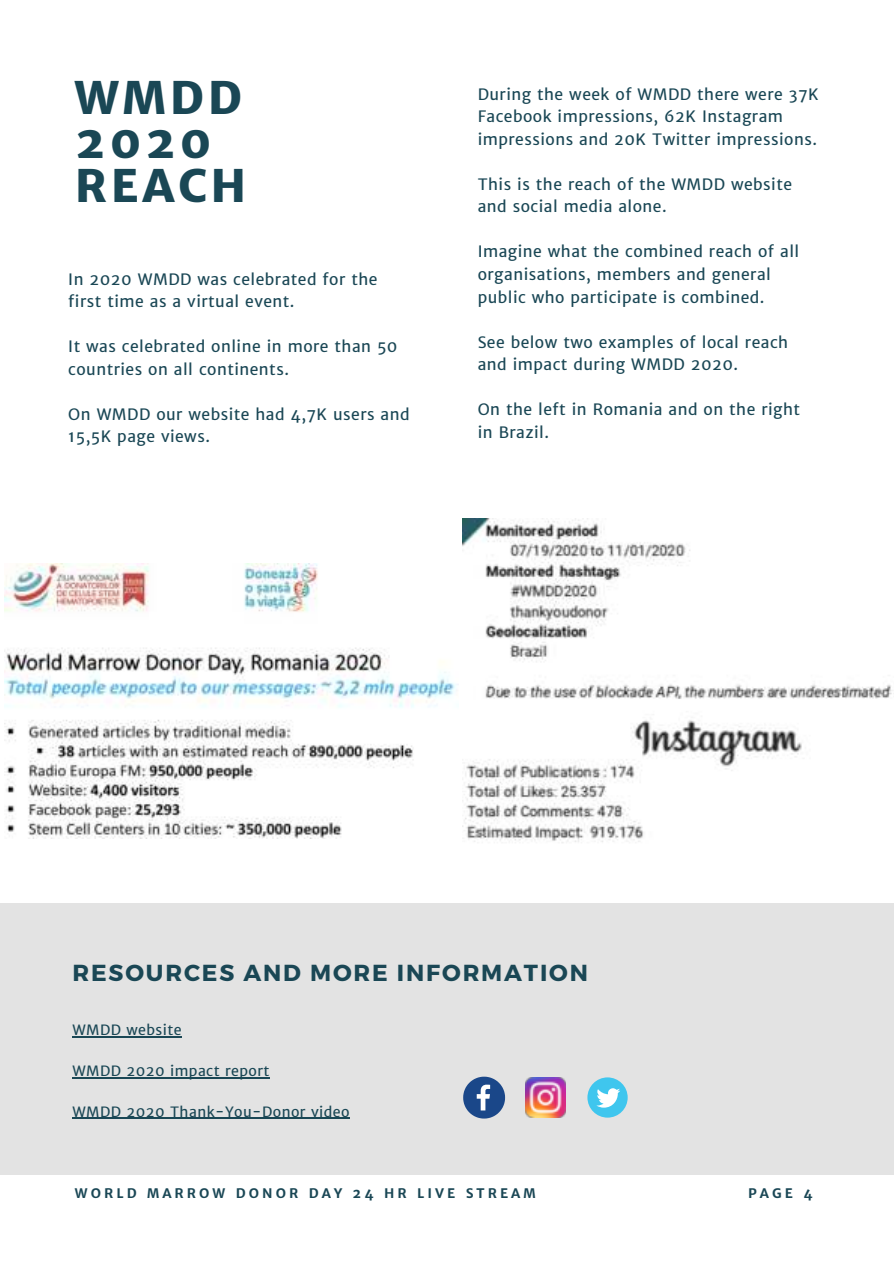
<style>
.page{position:relative;width:894px;height:1264px;background:#fff}
.page>*{position:absolute;margin:0;border:0;box-sizing:border-box;transform-origin:0 0}
.t1{font:800 45px/44px "Merriweather Sans";letter-spacing:.08em;color:#1a4755}
.t2{font:700 23.25px "Montserrat";letter-spacing:.08em;color:#1a4755}
.t3{font:15.75px/22.5px "Merriweather Sans";letter-spacing:.03em;color:#1a4755}
.t4{font:14.25px "Merriweather Sans";letter-spacing:.03em;color:#1a4755}
.t5{font:700 13.2px "Merriweather Sans";letter-spacing:.23em;color:#1a4755}
</style>
<div class="page">
<div style="left:0;top:903px;width:893px;height:271px;background:#e3e3e3"></div>
<hr style="left:72px;top:1036px;width:110px;height:1px;background:#1a4755">
<hr style="left:72px;top:1077px;width:198px;height:1px;background:#1a4755">
<hr style="left:72px;top:1117px;width:278px;height:1px;background:#1a4755">
<svg style="left:463px;top:1076px;width:42px;height:42px"></svg>
<img style="left:525px;top:1077px;width:40px;height:40px">
<div style="left:587px;top:1077px;width:40px;height:40px;background:#3fc6ee;border-radius:50%"></div>
<svg style="left:596px;top:1088px;width:24px;height:19px"></svg>
<img style="left:462px;top:519px;width:431px;height:324px">
<img style="left:4px;top:563px;width:454px;height:275px">
<h1 class="t1" style="left:75px;top:75px;width:173px">WMDD<br>2020<br>REACH</h1>
<p class="t3" style="left:68px;top:267px;width:310px">In 2020 WMDD was celebrated for the first time as a virtual event.</p>
<p class="t3" style="left:68px;top:335px;width:331px">It was celebrated online in more than 50 countries on all continents.</p>
<p class="t3" style="left:68px;top:403px;width:343px">On WMDD our website had 4,7K users and<br>15,5K page views.</p>
<p class="t3" style="left:477px;top:83px;width:342px">During the week of WMDD there were 37K<br>Facebook impressions, 62K Instagram impressions and 20K Twitter impressions.</p>
<p class="t3" style="left:477px;top:173px;width:316px">This is the reach of the WMDD website and social media alone.</p>
<p class="t3" style="left:477px;top:240px;width:323px">Imagine what the combined reach of all organisations, members and general public who participate is combined.</p>
<p class="t3" style="left:477px;top:330px;width:312px">See below two examples of local reach and impact during WMDD 2020.</p>
<p class="t3" style="left:477px;top:398px;width:324px">On the left in Romania and on the right in Brazil.</p>
<h2 class="t2" style="left:72px;top:958px;width:517px">RESOURCES AND MORE INFORMATION</h2>
<p class="t4" style="left:72px;top:1021px;width:110px">WMDD website</p>
<p class="t4" style="left:72px;top:1061px;width:198px">WMDD 2020 impact report</p>
<p class="t4" style="left:72px;top:1102px;width:278px">WMDD 2020 Thank-You-Donor video</p>
<p class="t5" style="left:75px;top:1184px;width:462px">WORLD MARROW DONOR DAY 24 HR LIVE STREAM</p>
<p class="t5" style="left:747px;top:1184px;width:66px">PAGE 4</p>
</div>
